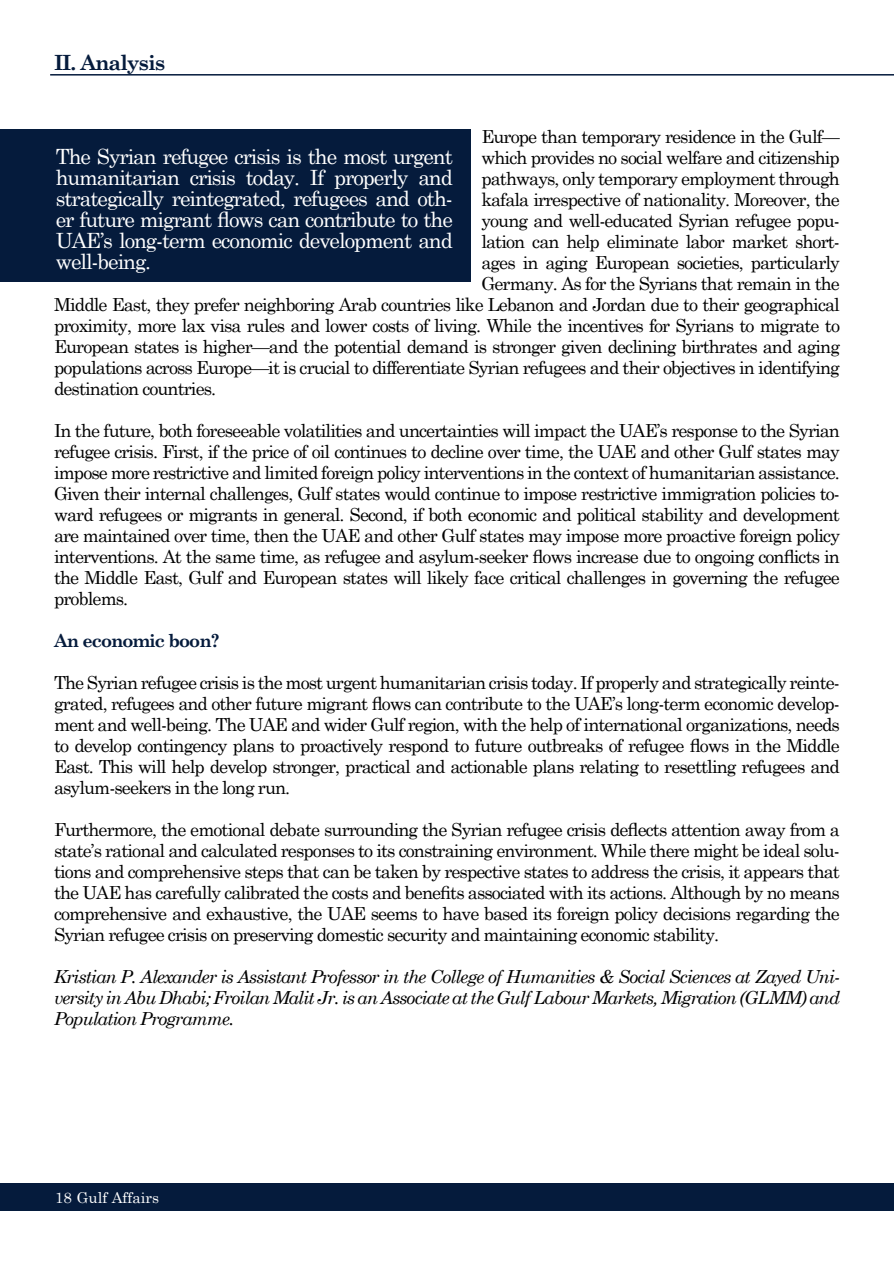
<style>
.page{position:relative;width:894px;height:1263px;background:#fff}
.page>*{position:absolute;margin:0;border:0;box-sizing:border-box;transform-origin:0 0}
.t1{font:21px/21px "Century Schoolbook";letter-spacing:-.05em;color:#fff;text-align:justify}
.t2{font:700 21px "Century Schoolbook";letter-spacing:-.05em;color:#051b3c}
.t3{font:18px/21px "Century Schoolbook";letter-spacing:-.05em;color:#000;text-align:justify}
.t4{font:italic 18px/21px "Century Schoolbook";letter-spacing:-.05em;color:#000;text-align:justify}
.t5{font:700 18px "Century Schoolbook";letter-spacing:-.05em;color:#051b3c}
.t6{font:15px "Century Schoolbook";color:#fff}
</style>
<div class="page">
<div style="left:0;top:1183px;width:893px;height:27px;background:#051b3c"></div>
<hr style="left:50px;top:74px;width:843px;height:2px;background:#051b3c">
<div style="left:0;top:130px;width:470px;height:152px;background:#051b3c"></div>
<p class="t2" style="left:54px;top:46px;width:113px">II. Analysis</p>
<p class="t3" style="left:481px;top:124px;width:360px">Europe than temporary residence in the Gulf—</p>
<p class="t3" style="left:481px;top:145px;width:360px">which provides no social welfare and citizenship</p>
<p class="t3" style="left:481px;top:166px;width:360px">pathways, only temporary employment through</p>
<p class="t3" style="left:481px;top:187px;width:360px">kafala irrespective of nationality. Moreover, the</p>
<p class="t3" style="left:481px;top:208px;width:360px">young and well-educated Syrian refugee popu-</p>
<p class="t3" style="left:481px;top:229px;width:360px">lation can help eliminate labor market short-</p>
<p class="t3" style="left:481px;top:250px;width:360px">ages in aging European societies, particularly</p>
<p class="t3" style="left:481px;top:271px;width:360px">Germany. As for the Syrians that remain in the</p>
<p class="t3" style="left:54px;top:292px;width:787px">Middle East, they prefer neighboring Arab countries like Lebanon and Jordan due to their geographical</p>
<p class="t3" style="left:54px;top:313px;width:787px">proximity, more lax visa rules and lower costs of living. While the incentives for Syrians to migrate to</p>
<p class="t3" style="left:54px;top:334px;width:787px">European states is higher—and the potential demand is stronger given declining birthrates and aging</p>
<p class="t3" style="left:54px;top:355px;width:787px">populations across Europe—it is crucial to differentiate Syrian refugees and their objectives in identifying</p>
<p class="t3" style="left:54px;top:376px;width:164px">destination countries.</p>
<p class="t3" style="left:54px;top:418px;width:787px">In the future, both foreseeable volatilities and uncertainties will impact the UAE’s response to the Syrian refugee crisis. First, if the price of oil continues to decline over time, the UAE and other Gulf states may impose more restrictive and limited foreign policy interventions in the context of humanitarian assistance.<br>Given their internal challenges, Gulf states would continue to impose restrictive immigration policies to&shy;ward refugees or migrants in general. Second, if both economic and political stability and development are maintained over time, then the UAE and other Gulf states may impose more proactive foreign policy interventions. At the same time, as refugee and asylum-seeker flows increase due to ongoing conflicts in the Middle East, Gulf and European states will likely face critical challenges in governing the refugee problems.</p>
<p class="t5" style="left:54px;top:626px;width:167px">An economic boon?</p>
<p class="t3" style="left:54px;top:670px;width:787px">The Syrian refugee crisis is the most urgent humanitarian crisis today. If properly and strategically reinte&shy;grated, refugees and other future migrant flows can contribute to the UAE’s long-term economic develop&shy;ment and well-being. The UAE and wider Gulf region, with the help of international organizations, needs to develop contingency plans to proactively respond to future outbreaks of refugee flows in the Middle East. This will help develop stronger, practical and actionable plans relating to resettling refugees and asylum-seekers in the long run.</p>
<p class="t3" style="left:54px;top:817px;width:787px">Furthermore, the emotional debate surrounding the Syrian refugee crisis deflects attention away from a state’s rational and calculated responses to its constraining environment. While there might be ideal solu&shy;tions and comprehensive steps that can be taken by respective states to address the crisis, it appears that the UAE has carefully calibrated the costs and benefits associated with its actions. Although by no means comprehensive and exhaustive, the UAE seems to have based its foreign policy decisions regarding the Syrian refugee crisis on preserving domestic security and maintaining economic stability.</p>
<p class="t4" style="left:54px;top:965px;width:787px">Kristian P. Alexander is Assistant Professor in the College of Humanities &amp; Social Sciences at Zayed Uni&shy;versity in Abu Dhabi; Froilan Malit Jr. is an Associate at the Gulf Labour Markets, Migration (GLMM) and Population Programme.</p>
<p class="t1" style="left:56px;top:144px;width:398px">The Syrian refugee crisis is the most urgent humanitarian crisis today. If properly and strategically reintegrated, refugees and oth&shy;er future migrant flows can contribute to the UAE’s long-term economic development and well-being.</p>
<p class="t6" style="left:55px;top:1185px;width:105px">18 Gulf Affairs</p>
</div>
